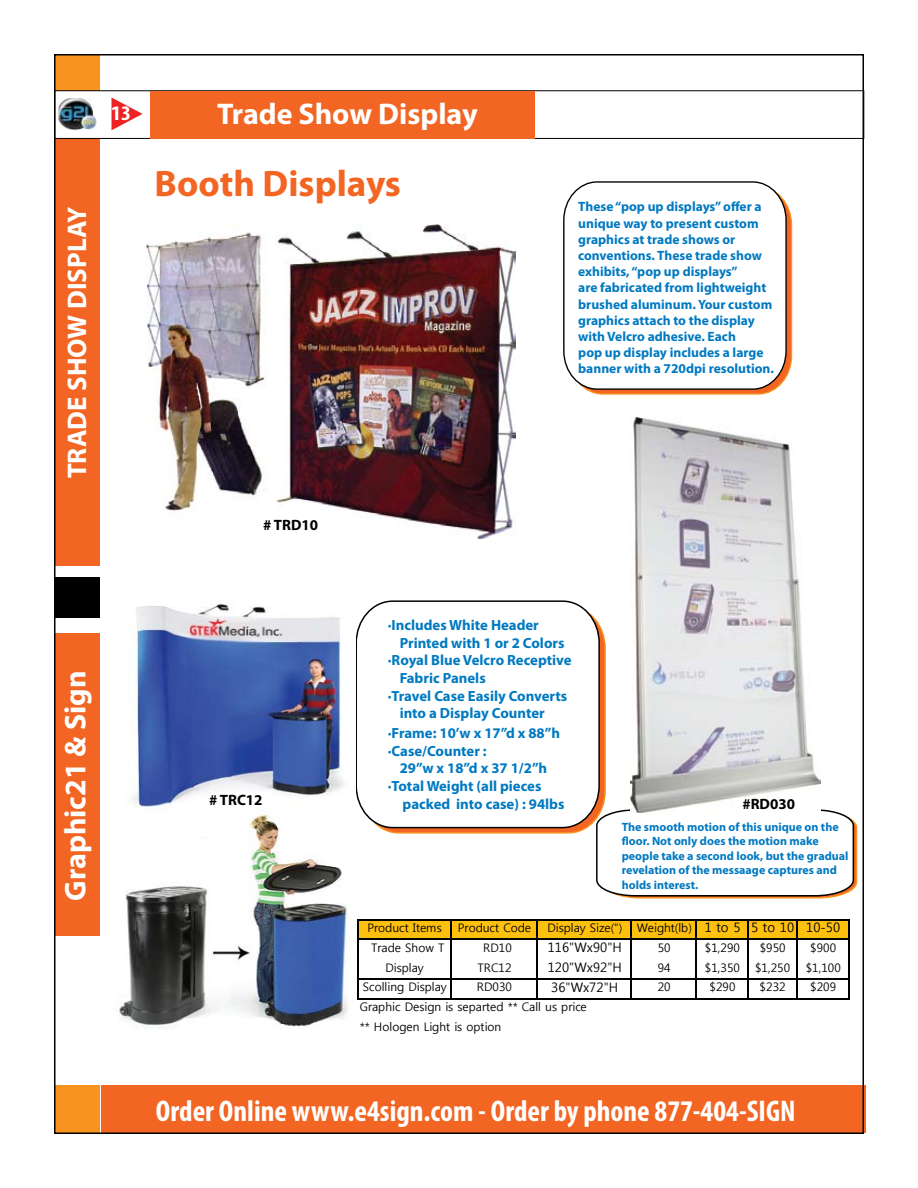
<style>
.page{position:relative;width:918px;height:1188px;background:#fff}
.page>*{position:absolute;margin:0;border:0;box-sizing:border-box;transform-origin:0 0}
.t1{font:700 37.05px "Myriad Pro";color:#f26522}
.t2{font:700 condensed 30px "Myriad Pro";color:#fff}
.t3{font:700 30px "Myriad Pro";color:#fff}
.t4{font:700 27px "Myriad Pro";color:#fff}
.t5{font:700 condensed 20.7px "Myriad Pro";color:#fff;scale:1.13 1}
.t6{font:700 15px "Myriad Pro";color:#000}
.t7{font:700 14.7px/17.7px "Myriad Pro";color:#0079c1}
.t8{font:700 13.5px/16.2px "Myriad Pro";color:#0079c1}
.t9{font:13.05px "Malgun Gothic";color:#010101}
.t10{font:700 12px/14.4px "Myriad Pro";color:#0079c1}
.t11{font:11.85px/19.8px "Malgun Gothic";color:#010101}
.s1{font-size:13.05px}
</style>
<div class="page">
<svg style="left:596px;top:809px;width:262px;height:90px"></svg>
<svg style="left:382px;top:627px;width:225px;height:207px"></svg>
<svg style="left:356px;top:600px;width:245px;height:229px"></svg>
<div style="left:55px;top:55px;width:45px;height:36px;background:#f7931e"></div>
<div style="left:55px;top:138px;width:45px;height:428px;background:#f26522"></div>
<div style="left:55px;top:633px;width:45px;height:303px;background:#f26522"></div>
<div style="left:55px;top:1085px;width:45px;height:48px;background:#f7931e"></div>
<div style="left:55px;top:578px;width:45px;height:40px;background:#000"></div>
<div style="left:101px;top:1085px;width:764px;height:48px;background:#f26522"></div>
<svg style="left:70px;top:116px;width:27px;height:14px"></svg>
<img style="left:59px;top:98px;width:34px;height:31px">
<div style="left:55px;top:91px;width:809px;height:48px;border:1px solid #000"></div>
<div style="left:150px;top:91px;width:385px;height:47px;background:#f26522"></div>
<svg style="left:111px;top:98px;width:32px;height:32px"></svg>
<img style="left:146px;top:225px;width:369px;height:314px">
<img style="left:119px;top:604px;width:230px;height:425px">
<img style="left:630px;top:418px;width:191px;height:394px">
<svg style="left:588px;top:204px;width:205px;height:191px;background:#f69657"></svg>
<svg style="left:563px;top:181px;width:224px;height:210px"></svg>
<div style="left:358px;top:920px;width:491px;height:20px;background:#fec00f"></div>
<hr style="left:357px;top:919px;width:1px;height:80px;background:#010101">
<hr style="left:450px;top:920px;width:1px;height:79px;background:#010101">
<hr style="left:537px;top:920px;width:1px;height:79px;background:#010101">
<hr style="left:631px;top:920px;width:1px;height:79px;background:#010101">
<hr style="left:696px;top:920px;width:1px;height:79px;background:#010101">
<hr style="left:747px;top:920px;width:1px;height:79px;background:#010101">
<hr style="left:796px;top:920px;width:1px;height:79px;background:#010101">
<hr style="left:848px;top:920px;width:2px;height:79px;background:#010101">
<hr style="left:358px;top:919px;width:492px;height:1px;background:#010101">
<hr style="left:358px;top:939px;width:492px;height:1px;background:#010101">
<hr style="left:358px;top:978px;width:492px;height:1px;background:#010101">
<hr style="left:358px;top:998px;width:492px;height:1px;background:#010101">
<h3 class="t5" style="left:111px;top:100px;width:19px">13</h3>
<h3 class="t4" style="left:60px;top:478px;width:273px;rotate:-90deg">TRADE SHOW DISPLAY</h3>
<h2 class="t3" style="left:217px;top:94px;width:262px">Trade Show Display</h2>
<h1 class="t1" style="left:154px;top:159px;width:248px">Booth Displays</h1>
<p class="t6" style="left:263px;top:515px;width:56px"># TRD10</p>
<p class="t8" style="left:578px;top:198px;width:197px">These “pop up displays” offer a unique way to present custom graphics at trade shows or conventions. These trade show exhibits, “pop up displays”<br>are fabricated from lightweight brushed aluminum. Your custom graphics attach to the display with Velcro adhesive. Each<br>pop up display includes a large banner with a 720dpi resolution.</p>
<h2 class="t3" style="left:56px;top:901px;width:232px;rotate:-90deg">Graphic21 &amp; Sign</h2>
<p class="t6" style="left:209px;top:790px;width:55px"># TRC12</p>
<p class="t7" style="left:388px;top:616px;width:153px">·Includes White Header</p>
<p class="t7" style="left:400px;top:633px;width:166px">Printed with 1 or 2 Colors</p>
<p class="t7" style="left:388px;top:651px;width:185px">·Royal Blue Velcro Receptive</p>
<p class="t7" style="left:400px;top:669px;width:88px">Fabric Panels</p>
<p class="t7" style="left:388px;top:686px;width:181px">·Travel Case Easily Converts</p>
<p class="t7" style="left:400px;top:704px;width:147px">into a Display Counter</p>
<p class="t7" style="left:388px;top:724px;width:174px">·Frame: 10’w x 17”d x 88”h ·Case/Counter :</p>
<p class="t7" style="left:400px;top:759px;width:149px">29”w x 18”d x 37 1/2”h</p>
<p class="t7" style="left:388px;top:777px;width:155px">·Total Weight (all pieces</p>
<p class="t7" style="left:403px;top:794px;width:163px">packed into case) : 94lbs</p>
<p class="t6" style="left:742px;top:795px;width:54px">#RD030</p>
<p class="t10" style="left:622px;top:819px;width:228px">The smooth motion of this unique on the floor. Not only does the motion make people take a second look, but the gradual revelation of the messaage captures and holds interest.</p>
<p class="t11" style="left:367px;top:918px;width:76px">Product Items</p>
<p class="t11" style="left:458px;top:918px;width:75px">Product Code</p>
<p class="t11" style="left:547px;top:918px;width:294px">Display Size(") Weight(lb) <span class="s1">1 to 5 5 to 10 10-50</span></p>
<p class="t11" style="left:371px;top:938px;width:75px">Trade Show T</p>
<p class="t11" style="left:483px;top:938px;width:30px">RD10</p>
<p class="t9" style="left:548px;top:940px;width:76px">116"Wx90"H</p>
<p class="t11" style="left:658px;top:938px;width:14px">50</p>
<p class="t11" style="left:705px;top:938px;width:37px">$1,290</p>
<p class="t11" style="left:760px;top:938px;width:28px">$950</p>
<p class="t11" style="left:810px;top:938px;width:28px">$900</p>
<p class="t11" style="left:385px;top:958px;width:40px">Display</p>
<p class="t11" style="left:478px;top:958px;width:35px">TRC12</p>
<p class="t9" style="left:548px;top:960px;width:76px">120"Wx92"H</p>
<p class="t11" style="left:658px;top:958px;width:14px">94</p>
<p class="t11" style="left:705px;top:958px;width:37px">$1,350</p>
<p class="t11" style="left:755px;top:958px;width:37px">$1,250</p>
<p class="t11" style="left:806px;top:958px;width:37px">$1,100</p>
<p class="t11" style="left:363px;top:977px;width:85px">Scolling Display</p>
<p class="t11" style="left:477px;top:977px;width:37px">RD030</p>
<p class="t9" style="left:551px;top:979px;width:69px">36"Wx72"H</p>
<p class="t11" style="left:658px;top:977px;width:14px">20</p>
<p class="t11" style="left:710px;top:977px;width:28px">$290</p>
<p class="t11" style="left:760px;top:977px;width:28px">$232</p>
<p class="t11" style="left:810px;top:977px;width:28px">$209</p>
<p class="t11" style="left:360px;top:997px;width:228px">Graphic Design is separted ** Call us price ** Hologen Light is option</p>
<h2 class="t2" style="left:156px;top:1092px;width:641px">Order Online www.e4sign.com - Order by phone 877-404-SIGN</h2>
</div>
